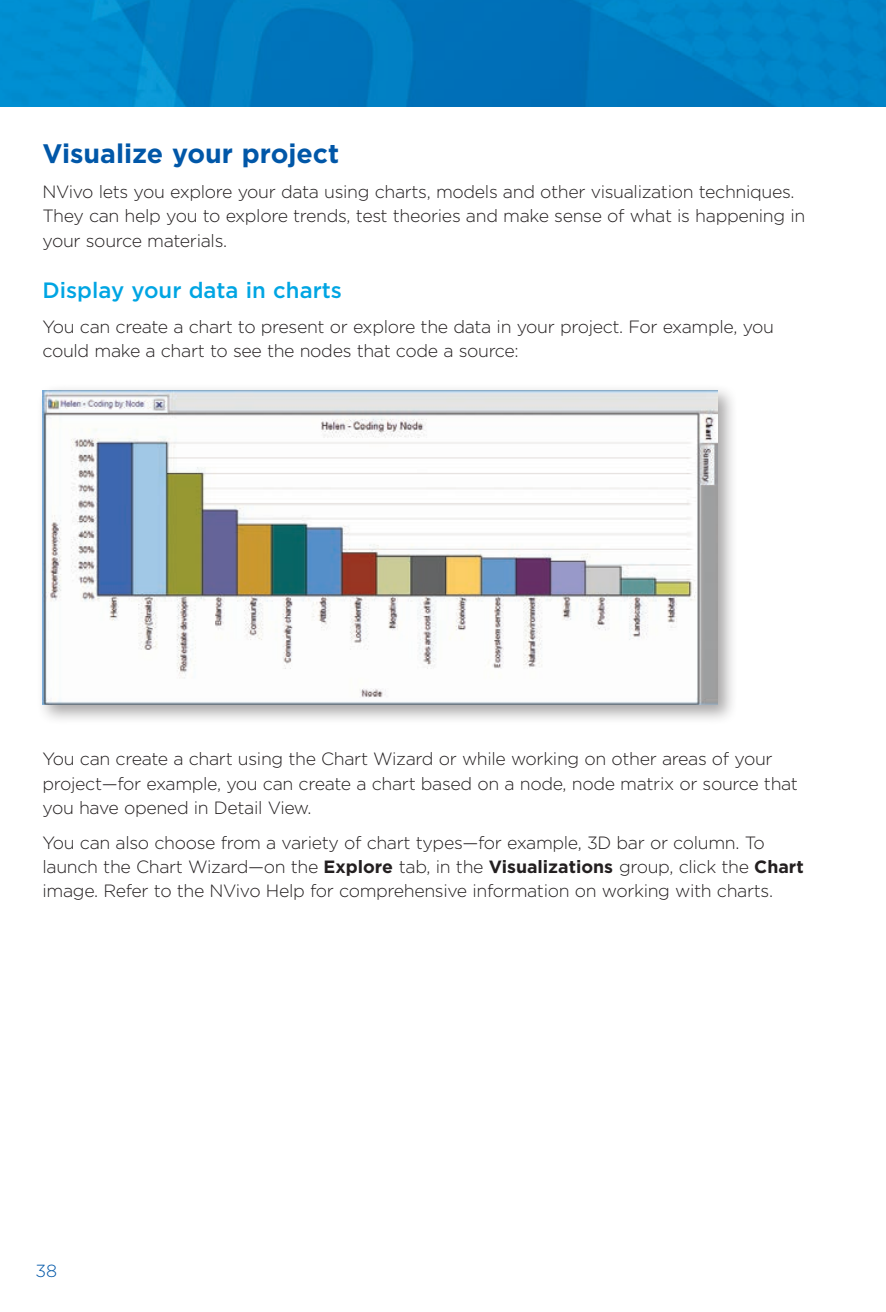
<style>
.page{position:relative;width:886px;height:1312px;background:#fff}
.page>*{position:absolute;margin:0;border:0;box-sizing:border-box;transform-origin:0 0}
.Headings_-_Dark_Blue{font:700 26.75px "Gotham";color:#0157a8}
.Headings_-_Light_Blu{font:500 22.25px "Gotham";color:#00a5e3}
.Main_Body_Text{font:300 17.75px/24.2px "Gotham";letter-spacing:-.02em;color:#231f20}
.t1{font:300 17.5px "Gotham";color:#0157a8}
.s1{font-weight:700}
</style>
<div class="page">
<img style="left:0;top:0;width:886px;height:106px">
<div style="left:36px;top:383px;width:702px;height:342px;background:#231f20;opacity:.4"></div>
<img style="left:43px;top:390px;width:674px;height:314px">
<p class="Headings_-_Dark_Blue" style="left:43px;top:136px;width:298px">Visualize your project</p>
<p class="Main_Body_Text" style="left:43px;top:179px;width:764px">NVivo lets you explore your data using charts, models and other visualization techniques.<br>They can help you to explore trends, test theories and make sense of what is happening in your source materials.</p>
<p class="Headings_-_Light_Blu" style="left:43px;top:275px;width:301px">Display your data in charts</p>
<p class="Main_Body_Text" style="left:43px;top:314px;width:733px">You can create a chart to present or explore the data in your project. For example, you could make a chart to see the nodes that code a source:</p>
<p class="Main_Body_Text" style="left:43px;top:746px;width:757px">You can create a chart using the Chart Wizard or while working on other areas of your project—for example, you can create a chart based on a node, node matrix or source that you have opened in Detail View.</p>
<p class="Main_Body_Text" style="left:43px;top:829px;width:763px">You can also choose from a variety of chart types—for example, 3D bar or column. To launch the Chart Wizard—on the <span class="s1">Explore</span> tab, in the <span class="s1">Visualizations</span> group, click the <span class="s1">Chart </span>image. Refer to the NVivo Help for comprehensive information on working with charts.</p>
<p class="t1" style="left:35px;top:1258px;width:23px">38</p>
</div>
